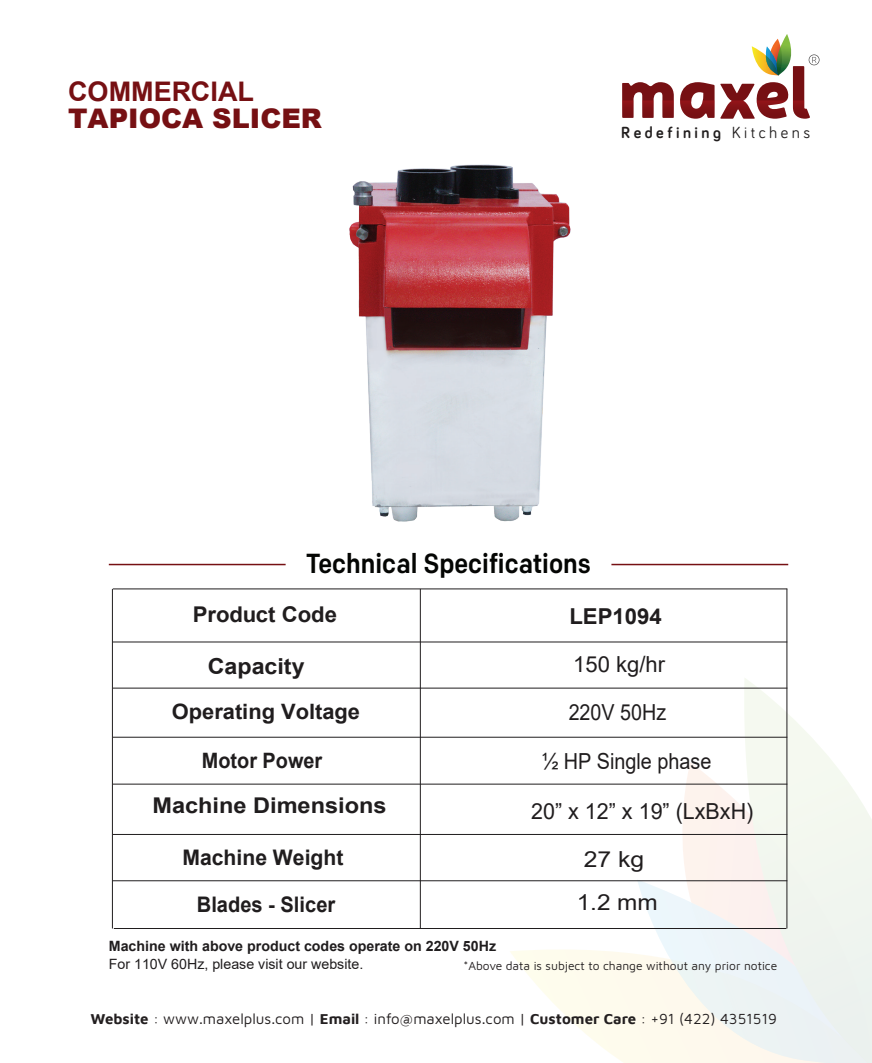
<style>
.page{position:relative;width:872px;height:1063px;background:#fff}
.page>*{position:absolute;margin:0;border:0;box-sizing:border-box;transform-origin:0 0}
.t1{font:500 27.45px "Colfax";color:#040503;scale:.89 1}
.t2{font:27px "Arial MT Black";color:#761013}
.t3{font:700 27px "Arial";color:#761013}
.t4{font:22.05px/47.7px "Arial";color:#201d1e}
.t5{font:22.05px "Arial";color:#201d1e;scale:.9 1}
.t6{font:700 22.05px "Arial";color:#201d1e;scale:1.05 1}
.t7{font:22.05px "Arial";color:#201d1e;scale:.89 1}
.t8{font:22.05px "Arial";color:#201d1e;scale:1.1 1}
.t9{font:700 21.9px "Arial";color:#201d1e}
.t10{font:700 21.75px "Arial";color:#201d1e;scale:1.09 1}
.t11{font:700 21.75px "Arial";color:#201d1e}
.t12{font:700 21.45px "Arial";color:#201d1e}
.t13{font:700 21.45px "Arial";color:#201d1e;scale:.94 1}
.t14{font:700 21.15px "Arial";color:#201d1e}
.t15{font:700 21.15px "Arial";color:#201d1e;scale:.94 1}
.t16{font:700 16.65px "Bariol";letter-spacing:.22em;color:#211e1e}
.t17{font:15px "Maven Pro";color:#231f20}
.t18{font:700 14.25px "Arial";color:#201d1e}
.t19{font:14.25px "Arial";color:#201d1e}
.t20{font:12px "Maven Pro";color:#231f20}
.s1{font-weight:400}
.s2{font-weight:700}
</style>
<div class="page">
<svg style="left:643px;top:762px;width:95px;height:118px"></svg>
<svg style="left:510px;top:950px;width:127px;height:113px"></svg>
<svg style="left:637px;top:881px;width:54px;height:182px"></svg>
<svg style="left:738px;top:677px;width:131px;height:139px"></svg>
<svg style="left:691px;top:816px;width:181px;height:247px"></svg>
<svg style="left:622px;top:82px;width:92px;height:37px"></svg>
<svg style="left:720px;top:34px;width:99px;height:85px"></svg>
<hr style="left:109px;top:564px;width:177px;height:1px;background:#761013">
<hr style="left:611px;top:564px;width:177px;height:1px;background:#761013">
<hr style="left:786px;top:589px;width:1px;height:339px;background:#201d1e">
<hr style="left:420px;top:589px;width:1px;height:339px;background:#201d1e">
<hr style="left:112px;top:589px;width:1px;height:339px;background:#201d1e">
<hr style="left:112px;top:880px;width:675px;height:1px;background:#201d1e">
<hr style="left:113px;top:784px;width:674px;height:1px;background:#201d1e">
<hr style="left:113px;top:737px;width:674px;height:1px;background:#201d1e">
<hr style="left:113px;top:688px;width:674px;height:1px;background:#201d1e">
<hr style="left:113px;top:589px;width:674px;height:1px;background:#201d1e">
<hr style="left:113px;top:834px;width:674px;height:1px;background:#201d1e">
<hr style="left:113px;top:642px;width:674px;height:1px;background:#201d1e">
<hr style="left:114px;top:928px;width:672px;height:1px;background:#201d1e">
<img style="left:349px;top:164px;width:222px;height:358px">
<h2 class="t3" style="left:68px;top:73px;width:187px">COMMERCIAL</h2>
<h2 class="t2" style="left:68px;top:102px;width:255px">TAPIOCA SLICER</h2>
<p class="t16" style="left:621px;top:121px;width:191px">Redefining <span class="s1">Kitchens</span></p>
<h1 class="t1" style="left:306px;top:546px;width:321px">Technical Specifications</h1>
<h3 class="t11" style="left:193px;top:599px;width:146px">Product Code</h3>
<h3 class="t9" style="left:569px;top:600px;width:94px">LEP1094</h3>
<h3 class="t6" style="left:208px;top:650px;width:94px">Capacity</h3>
<h3 class="t4" style="left:573px;top:640px;width:93px">150 kg/hr</h3>
<h3 class="t14" style="left:172px;top:697px;width:190px">Operating Voltage</h3>
<h3 class="t15" style="left:202px;top:746px;width:129px">Motor Power</h3>
<h3 class="t10" style="left:152px;top:790px;width:216px">Machine Dimensions</h3>
<h3 class="t12" style="left:182px;top:843px;width:163px">Machine Weight</h3>
<h3 class="t13" style="left:197px;top:890px;width:149px">Blades - Slicer</h3>
<h3 class="t7" style="left:568px;top:697px;width:111px">220V 50Hz</h3>
<h3 class="t5" style="left:541px;top:746px;width:190px">½ HP Single phase</h3>
<h3 class="t4" style="left:583px;top:787px;width:171px;text-indent:-52px">20” x 12” x 19” (LxBxH)<br>27 kg</h3>
<h3 class="t8" style="left:576px;top:887px;width:75px">1.2 mm</h3>
<p class="t18" style="left:109px;top:936px;width:389px">Machine with above product codes operate on 220V 50Hz</p>
<p class="t19" style="left:109px;top:954px;width:256px">For 110V 60Hz, please visit our website.</p>
<p class="t20" style="left:463px;top:958px;width:315px">*Above data is subject to change without any prior notice</p>
<p class="t17" style="left:91px;top:1008px;width:688px"><span class="s2">Website</span> : www.maxelplus.com | <span class="s2">Email</span> : info@maxelplus.com | <span class="s2">Customer Care</span> : +91 (422) 4351519</p>
</div>
